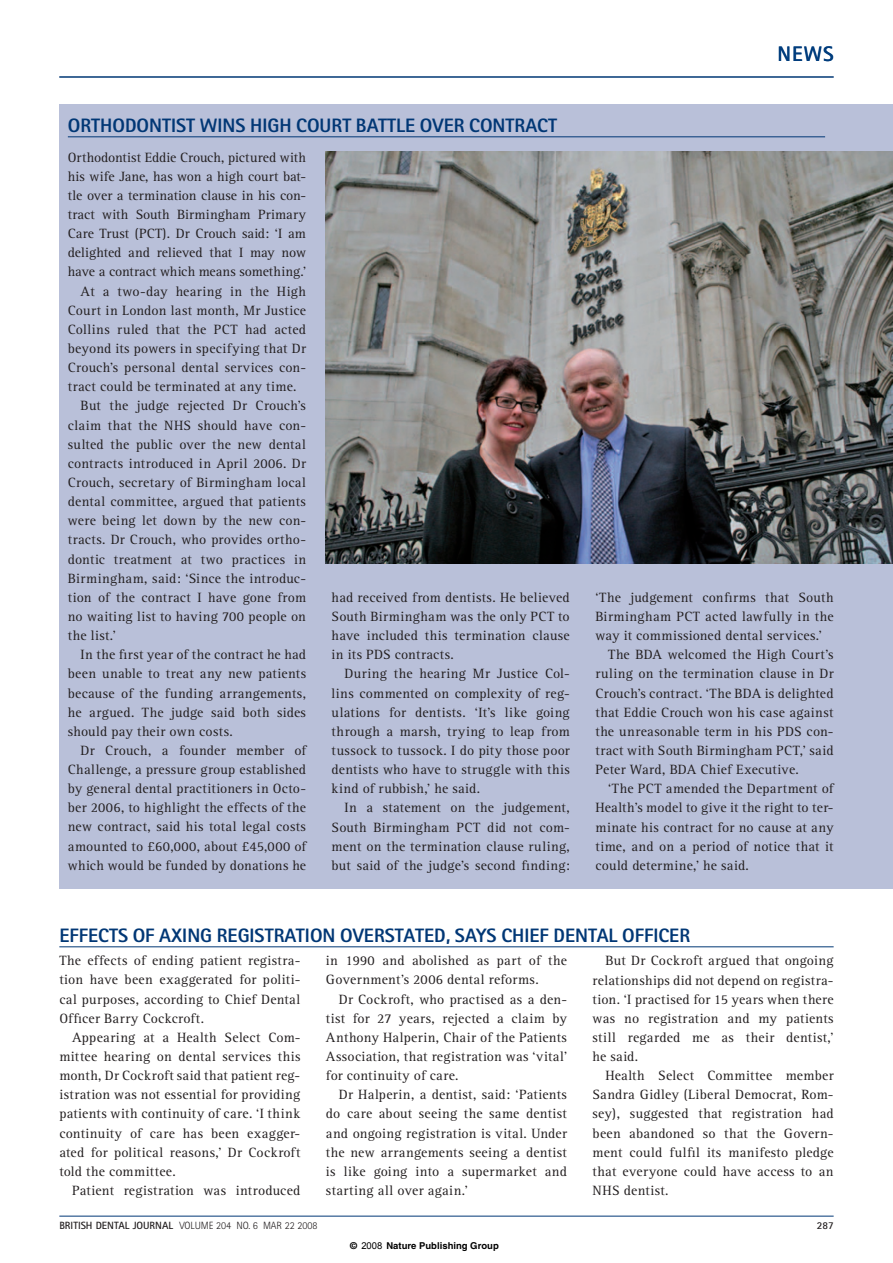
<style>
.page{position:relative;width:893px;height:1263px;background:#fff}
.page>*{position:absolute;margin:0;border:0;box-sizing:border-box;transform-origin:0 0}
.t1{font:700 21px "Rotis Sans Serif";color:#013d7d}
.t2{font:800 19.5px "Rotis Sans Serif";color:#013775}
.t3{font:13.95px "Rotis Serif";letter-spacing:.02em;color:#231f20}
.t4{font:13.95px "Rotis Serif";letter-spacing:-.005em;color:#231f20}
.t5{font:13.95px "Rotis Serif";color:#231f20}
.t6{font:300 10.5px "Rotis Sans Serif";color:#231f20}
.t7{font:700 10.5px "Rotis Sans Serif";color:#231f20}
.t8{font:700 9.45px "Helvetica";color:#000}
.s1{font-weight:700}
.s2{font-family:"Arial";font-weight:400}
</style>
<div class="page">
<div style="left:59px;top:104px;width:833px;height:785px;background:#b9c0d9"></div>
<hr style="left:68px;top:136px;width:757px;height:1px;background:#013775">
<hr style="left:59px;top:77px;width:774px;height:1px;background:#013775">
<img style="left:326px;top:151px;width:566px;height:412px">
<hr style="left:59px;top:946px;width:774px;height:1px;background:#013775">
<hr style="left:59px;top:1216px;width:774px;height:1px;background:#013775">
<p class="t2" style="left:68px;top:119px;width:490px">ORTHODONTIST WINS HIGH COURT BATTLE OVER CONTRACT</p>
<p class="t3" style="left:68px;top:152px;width:240px">Orthodontist Eddie Crouch, pictured with</p>
<p class="t4" style="left:68px;top:171px;width:240px">his wife Jane, has won a high court bat-</p>
<p class="t5" style="left:68px;top:190px;width:240px">tle over a termination clause in his con-</p>
<p class="t3" style="left:68px;top:209px;width:240px">tract with South Birmingham Primary</p>
<p class="t3" style="left:68px;top:229px;width:240px">Care Trust (PCT). Dr Crouch said: ‘I am</p>
<p class="t4" style="left:68px;top:248px;width:240px">delighted and relieved that I may now</p>
<p class="t4" style="left:68px;top:267px;width:240px">have a contract which means something.’</p>
<p class="t3" style="left:81px;top:286px;width:227px">At a two-day hearing in the High</p>
<p class="t3" style="left:68px;top:305px;width:240px">Court in London last month, Mr Justice</p>
<p class="t3" style="left:68px;top:324px;width:240px">Collins ruled that the PCT had acted</p>
<p class="t3" style="left:68px;top:343px;width:239px">beyond its powers in specifying that Dr</p>
<p class="t3" style="left:68px;top:362px;width:240px">Crouch’s personal dental services con-</p>
<p class="t3" style="left:68px;top:382px;width:230px">tract could be terminated at any time.</p>
<p class="t3" style="left:81px;top:401px;width:227px">But the judge rejected Dr Crouch’s</p>
<p class="t3" style="left:68px;top:420px;width:240px">claim that the NHS should have con-</p>
<p class="t3" style="left:68px;top:439px;width:240px">sulted the public over the new dental</p>
<p class="t3" style="left:68px;top:458px;width:240px">contracts introduced in April 2006. Dr</p>
<p class="t3" style="left:68px;top:477px;width:240px">Crouch, secretary of Birmingham local</p>
<p class="t3" style="left:68px;top:496px;width:240px">dental committee, argued that patients</p>
<p class="t3" style="left:68px;top:516px;width:240px">were being let down by the new con-</p>
<p class="t3" style="left:68px;top:535px;width:240px">tracts. Dr Crouch, who provides ortho-</p>
<p class="t3" style="left:68px;top:554px;width:240px">dontic treatment at two practices in</p>
<p class="t3" style="left:68px;top:573px;width:240px">Birmingham, said: ‘Since the introduc-</p>
<p class="t3" style="left:68px;top:592px;width:240px">tion of the contract I have gone from</p>
<p class="t3" style="left:68px;top:611px;width:240px">no waiting list to having 700 people on</p>
<p class="t3" style="left:68px;top:630px;width:50px">the list.’</p>
<p class="t3" style="left:81px;top:650px;width:227px">In the first year of the contract he had</p>
<p class="t3" style="left:68px;top:669px;width:240px">been unable to treat any new patients</p>
<p class="t3" style="left:68px;top:688px;width:240px">because of the funding arrangements,</p>
<p class="t3" style="left:68px;top:707px;width:240px">he argued. The judge said both sides</p>
<p class="t3" style="left:68px;top:726px;width:166px">should pay their own costs.</p>
<p class="t3" style="left:81px;top:745px;width:227px">Dr Crouch, a founder member of</p>
<p class="t3" style="left:68px;top:764px;width:240px">Challenge, a pressure group established</p>
<p class="t3" style="left:68px;top:783px;width:240px">by general dental practitioners in Octo-</p>
<p class="t3" style="left:68px;top:803px;width:240px">ber 2006, to highlight the effects of the</p>
<p class="t3" style="left:68px;top:822px;width:240px">new contract, said his total legal costs</p>
<p class="t3" style="left:68px;top:841px;width:240px">amounted to £60,000, about £45,000 of</p>
<p class="t3" style="left:68px;top:860px;width:240px">which would be funded by donations he</p>
<p class="t3" style="left:331px;top:592px;width:240px">had received from dentists. He believed</p>
<p class="t3" style="left:331px;top:611px;width:240px">South Birmingham was the only PCT to</p>
<p class="t3" style="left:331px;top:630px;width:240px">have included this termination clause</p>
<p class="t3" style="left:331px;top:650px;width:124px">in its PDS contracts.</p>
<p class="t3" style="left:344px;top:669px;width:227px">During the hearing Mr Justice Col-</p>
<p class="t3" style="left:331px;top:688px;width:240px">lins commented on complexity of reg-</p>
<p class="t3" style="left:331px;top:707px;width:240px">ulations for dentists. ‘It’s like going</p>
<p class="t3" style="left:331px;top:726px;width:240px">through a marsh, trying to leap from</p>
<p class="t3" style="left:331px;top:745px;width:240px">tussock to tussock. I do pity those poor</p>
<p class="t3" style="left:331px;top:764px;width:240px">dentists who have to struggle with this</p>
<p class="t3" style="left:331px;top:784px;width:150px">kind of rubbish,’ he said.</p>
<p class="t3" style="left:344px;top:803px;width:227px">In a statement on the judgement,</p>
<p class="t3" style="left:331px;top:822px;width:240px">South Birmingham PCT did not com-</p>
<p class="t3" style="left:331px;top:841px;width:240px">ment on the termination clause ruling,</p>
<p class="t3" style="left:331px;top:860px;width:240px">but said of the judge’s second finding:</p>
<p class="t1" style="left:777px;top:47px;width:58px">NEWS</p>
<p class="t3" style="left:595px;top:592px;width:240px">‘The judgement confirms that South</p>
<p class="t3" style="left:595px;top:611px;width:240px">Birmingham PCT acted lawfully in the</p>
<p class="t3" style="left:595px;top:631px;width:228px">way it commissioned dental services.’</p>
<p class="t3" style="left:608px;top:650px;width:227px">The BDA welcomed the High Court’s</p>
<p class="t3" style="left:595px;top:669px;width:240px">ruling on the termination clause in Dr</p>
<p class="t3" style="left:595px;top:688px;width:240px">Crouch’s contract. ‘The BDA is delighted</p>
<p class="t3" style="left:595px;top:707px;width:240px">that Eddie Crouch won his case against</p>
<p class="t3" style="left:595px;top:726px;width:240px">the unreasonable term in his PDS con-</p>
<p class="t3" style="left:595px;top:745px;width:240px">tract with South Birmingham PCT,’ said</p>
<p class="t3" style="left:595px;top:764px;width:205px">Peter Ward, BDA Chief Executive.</p>
<p class="t3" style="left:608px;top:784px;width:227px">‘The PCT amended the Department of</p>
<p class="t3" style="left:595px;top:803px;width:240px">Health’s model to give it the right to ter-</p>
<p class="t3" style="left:595px;top:822px;width:240px">minate his contract for no cause at any</p>
<p class="t3" style="left:595px;top:841px;width:240px">time, and on a period of notice that it</p>
<p class="t3" style="left:595px;top:860px;width:155px">could determine,’ he said.</p>
<p class="t2" style="left:59px;top:929px;width:632px">EFFECTS OF AXING REGISTRATION OVERSTATED, SAYS CHIEF DENTAL OFFICER</p>
<p class="t3" style="left:59px;top:956px;width:242px">The effects of ending patient registra-</p>
<p class="t3" style="left:59px;top:975px;width:242px">tion have been exaggerated for politi-</p>
<p class="t3" style="left:59px;top:994px;width:242px">cal purposes, according to Chief Dental</p>
<p class="t3" style="left:59px;top:1013px;width:146px">Officer Barry Cockcroft.</p>
<p class="t3" style="left:72px;top:1032px;width:230px">Appearing at a Health Select Com-</p>
<p class="t3" style="left:59px;top:1051px;width:243px">mittee hearing on dental services this</p>
<p class="t3" style="left:59px;top:1070px;width:242px">month, Dr Cockroft said that patient reg-</p>
<p class="t3" style="left:59px;top:1090px;width:242px">istration was not essential for providing</p>
<p class="t3" style="left:59px;top:1109px;width:242px">patients with continuity of care. ‘I think</p>
<p class="t3" style="left:59px;top:1128px;width:242px">continuity of care has been exagger-</p>
<p class="t3" style="left:59px;top:1147px;width:242px">ated for political reasons,’ Dr Cockroft</p>
<p class="t3" style="left:59px;top:1166px;width:118px">told the committee.</p>
<p class="t3" style="left:72px;top:1185px;width:230px">Patient registration was introduced</p>
<p class="t3" style="left:326px;top:956px;width:242px">in 1990 and abolished as part of the</p>
<p class="t3" style="left:326px;top:975px;width:214px">Government’s 2006 dental reforms.</p>
<p class="t3" style="left:339px;top:994px;width:230px">Dr Cockroft, who practised as a den-</p>
<p class="t3" style="left:326px;top:1013px;width:242px">tist for 27 years, rejected a claim by</p>
<p class="t3" style="left:326px;top:1032px;width:242px">Anthony Halperin, Chair of the Patients</p>
<p class="t3" style="left:326px;top:1051px;width:242px">Association, that registration was ‘vital’</p>
<p class="t3" style="left:326px;top:1070px;width:134px">for continuity of care.</p>
<p class="t3" style="left:339px;top:1090px;width:230px">Dr Halperin, a dentist, said: ‘Patients</p>
<p class="t3" style="left:326px;top:1109px;width:242px">do care about seeing the same dentist</p>
<p class="t3" style="left:326px;top:1128px;width:242px">and ongoing registration is vital. Under</p>
<p class="t3" style="left:326px;top:1147px;width:242px">the new arrangements seeing a dentist</p>
<p class="t3" style="left:326px;top:1166px;width:242px">is like going into a supermarket and</p>
<p class="t3" style="left:326px;top:1185px;width:143px">starting all over again.’</p>
<p class="t3" style="left:605px;top:956px;width:230px">But Dr Cockroft argued that ongoing</p>
<p class="t3" style="left:592px;top:975px;width:242px">relationships did not depend on registra-</p>
<p class="t3" style="left:592px;top:994px;width:242px">tion. ‘I practised for 15 years when there</p>
<p class="t3" style="left:592px;top:1013px;width:242px">was no registration and my patients</p>
<p class="t3" style="left:592px;top:1032px;width:242px">still regarded me as their dentist,’</p>
<p class="t3" style="left:592px;top:1051px;width:47px">he said.</p>
<p class="t3" style="left:605px;top:1070px;width:230px">Health Select Committee member</p>
<p class="t3" style="left:592px;top:1090px;width:242px">Sandra Gidley (Liberal Democrat, Rom-</p>
<p class="t3" style="left:592px;top:1109px;width:242px">sey), suggested that registration had</p>
<p class="t3" style="left:592px;top:1128px;width:242px">been abandoned so that the Govern-</p>
<p class="t3" style="left:592px;top:1147px;width:242px">ment could fulfil its manifesto pledge</p>
<p class="t3" style="left:592px;top:1166px;width:242px">that everyone could have access to an</p>
<p class="t3" style="left:592px;top:1185px;width:77px">NHS dentist.</p>
<p class="t6" style="left:59px;top:1222px;width:260px"><span class="s1">BRITISH DENTAL JOURNAL</span> VOLUME 204 NO. 6 MAR 22 2008</p>
<p class="t7" style="left:816px;top:1222px;width:18px">287</p>
<p class="t8" style="left:350px;top:1240px;width:150px">© <span class="s2">2008</span> Nature Publishing Group</p>
</div>
